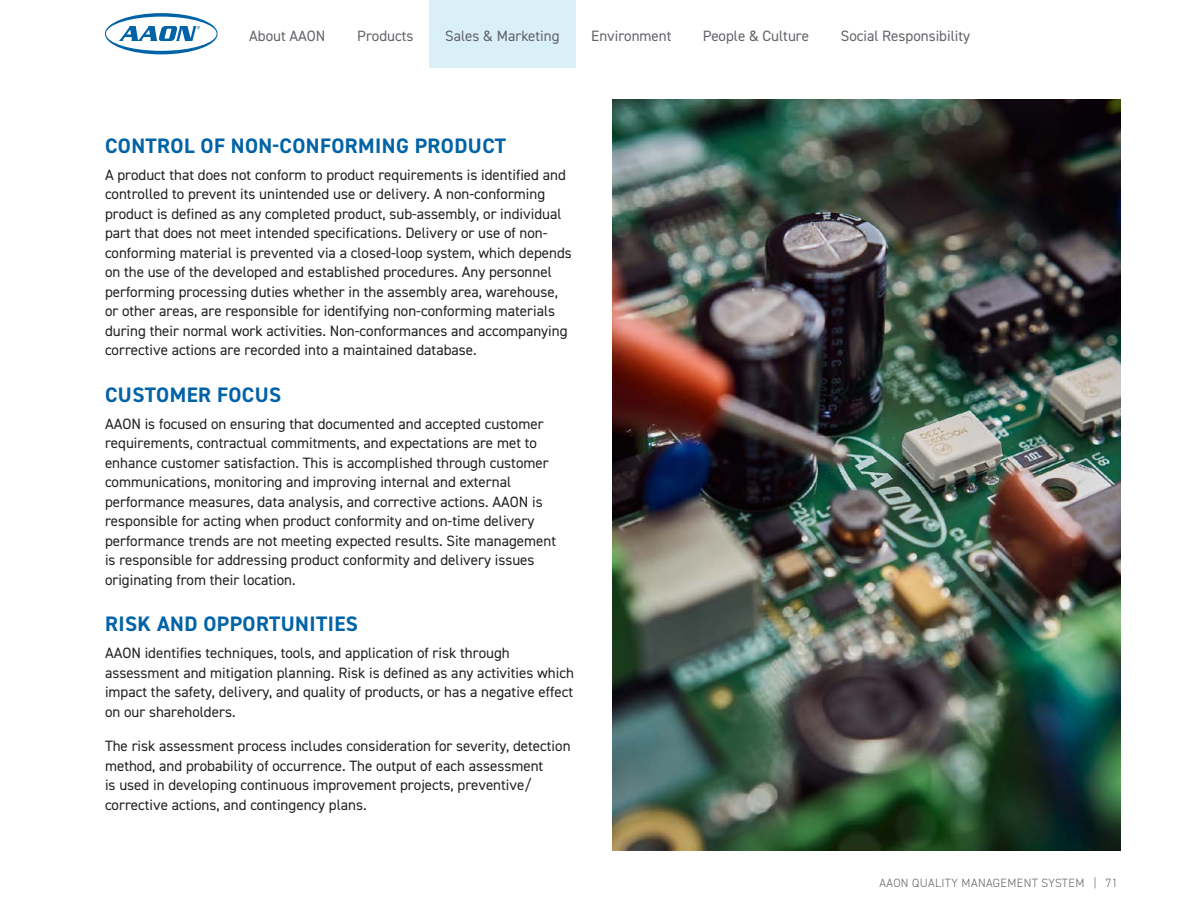
<style>
.page{position:relative;width:1188px;height:918px;background:#fff}
.page>*{position:absolute;margin:0;border:0;box-sizing:border-box;transform-origin:0 0}
.Subhead_-_14{font:700 21px "DIN2014";letter-spacing:.02em;color:#0063a7}
.Body_Copy_-_10{font:15px/19.5px "DIN2014";color:#222}
.t1{font:15px "DIN2014";color:#63656a}
.t2{font:300 12px "DIN2014";letter-spacing:.03em;color:#63656a}
</style>
<div class="page">
<img style="left:613px;top:99px;width:507px;height:751px">
<div style="left:429px;top:0;width:147px;height:68px;background:#daf0f9"></div>
<svg style="left:105px;top:13px;width:113px;height:41px"></svg>
<p class="t1" style="left:249px;top:26px;width:78px">About AAON</p>
<p class="t1" style="left:357px;top:26px;width:58px">Products</p>
<p class="t1" style="left:445px;top:26px;width:116px">Sales &amp; Marketing</p>
<p class="t1" style="left:591px;top:26px;width:82px">Environment</p>
<p class="t1" style="left:703px;top:26px;width:108px">People &amp; Culture</p>
<p class="t1" style="left:841px;top:26px;width:131px">Social Responsibility</p>
<p class="Subhead_-_14" style="left:105px;top:132px;width:403px">CONTROL OF NON-CONFORMING PRODUCT</p>
<p class="Body_Copy_-_10" style="left:105px;top:165px;width:468px">A product that does not conform to product requirements is identified and controlled to prevent its unintended use or delivery. A non-conforming product is defined as any completed product, sub-assembly, or individual part that does not meet intended specifications. Delivery or use of non&shy;conforming material is prevented via a closed-loop system, which depends on the use of the developed and established procedures. Any personnel performing processing duties whether in the assembly area, warehouse, or other areas, are responsible for identifying non-conforming materials during their normal work activities. Non-conformances and accompanying corrective actions are recorded into a maintained database.</p>
<p class="Subhead_-_14" style="left:105px;top:381px;width:178px">CUSTOMER FOCUS</p>
<p class="Body_Copy_-_10" style="left:105px;top:414px;width:453px">AAON is focused on ensuring that documented and accepted customer requirements, contractual commitments, and expectations are met to enhance customer satisfaction. This is accomplished through customer communications, monitoring and improving internal and external performance measures, data analysis, and corrective actions. AAON is responsible for acting when product conformity and on-time delivery performance trends are not meeting expected results. Site management is responsible for addressing product conformity and delivery issues originating from their location.</p>
<p class="Subhead_-_14" style="left:105px;top:610px;width:254px">RISK AND OPPORTUNITIES</p>
<p class="Body_Copy_-_10" style="left:105px;top:643px;width:470px">AAON identifies techniques, tools, and application of risk through assessment and mitigation planning. Risk is defined as any activities which impact the safety, delivery, and quality of products, or has a negative effect on our shareholders.</p>
<p class="Body_Copy_-_10" style="left:105px;top:736px;width:467px">The risk assessment process includes consideration for severity, detection method, and probability of occurrence. The output of each assessment<br>is used in developing continuous improvement projects, preventive/ corrective actions, and contingency plans.</p>
<p class="t2" style="left:879px;top:875px;width:240px">AAON QUALITY MANAGEMENT SYSTEM | 71</p>
</div>
